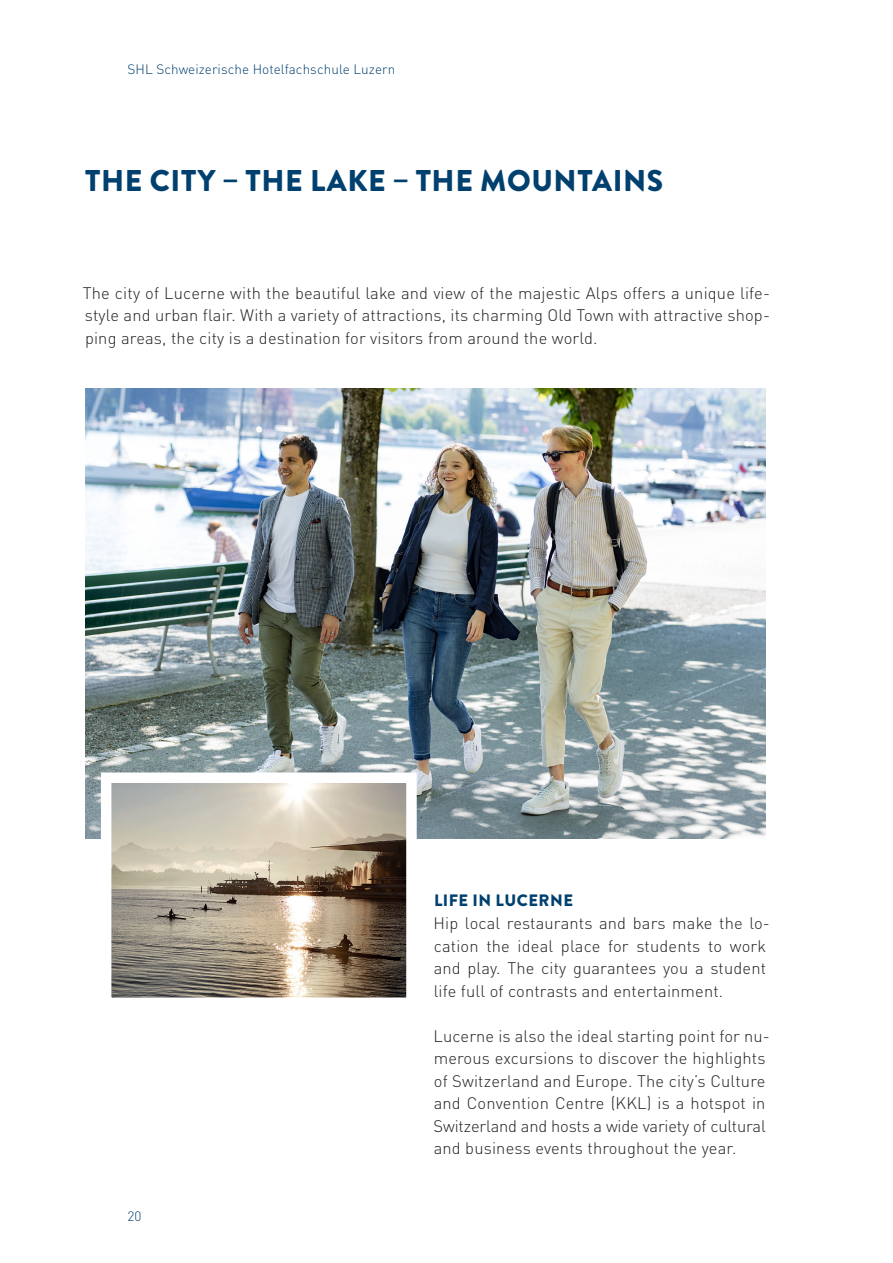
<style>
.page{position:relative;width:893px;height:1263px;background:#fff}
.page>*{position:absolute;margin:0;border:0;box-sizing:border-box;transform-origin:0 0}
.t1{font:900 30px "Brandon Grotesque";letter-spacing:.02em;color:#00406f}
.t2{font:300 16.5px/22.5px "DIN Pro";letter-spacing:.01em;color:#231f20}
.t3{font:900 16.5px "Brandon Grotesque";letter-spacing:.03em;color:#00406f}
.t4{font:300 13.5px "DIN Pro";letter-spacing:.005em;color:#00406f}
</style>
<div class="page">
<img style="left:85px;top:389px;width:680px;height:449px">
<img style="left:112px;top:783px;width:294px;height:214px">
<p class="t4" style="left:128px;top:59px;width:269px">SHL Schweizerische Hotelfachschule Luzern</p>
<h1 class="t1" style="left:85px;top:159px;width:580px">THE CITY – THE LAKE – THE MOUNTAINS</h1>
<p class="t2" style="left:83px;top:280px;width:689px;text-align:justify">The city of Lucerne with the beautiful lake and view of the majestic Alps offers a unique life&shy;style and urban flair. With a variety of attractions, its charming Old Town with attractive shop&shy;ping areas, the city is a destination for visitors from around the world.</p>
<p class="t4" style="left:128px;top:1205px;width:15px">20</p>
<p class="t3" style="left:434px;top:889px;width:141px">LIFE IN LUCERNE</p>
<p class="t2" style="left:433px;top:910px;width:338px">Hip local restaurants and bars make the lo&shy;cation the ideal place for students to work and play. The city guarantees you a student life full of contrasts and entertainment.</p>
<p class="t2" style="left:433px;top:1023px;width:338px">Lucerne is also the ideal starting point for nu&shy;merous excursions to discover the highlights of Switzerland and Europe. The city’s Culture and Convention Centre (KKL) is a hotspot in Switzerland and hosts a wide variety of cultural and business events throughout the year.</p>
</div>
